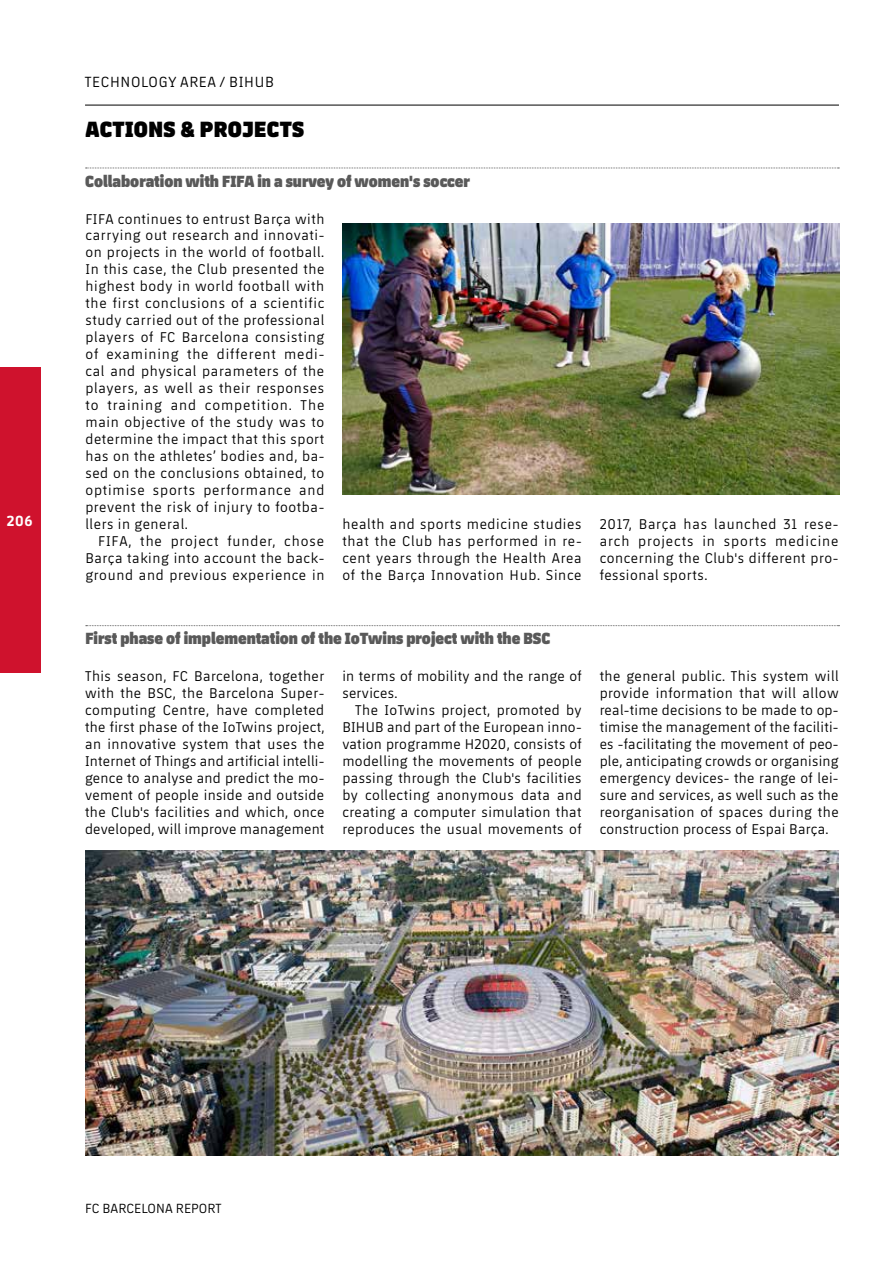
<style>
.page{position:relative;width:893px;height:1263px;background:#fff}
.page>*{position:absolute;margin:0;border:0;box-sizing:border-box;transform-origin:0 0}
.t1{font:800 22.5px "FCBARCELONA";letter-spacing:.02em;color:#000}
.t2{font:800 16.5px "FCBARCELONA";color:#595959}
.t3{font:15px "FCBARCELONA";letter-spacing:.045em;color:#000}
.t4{font:700 15px "FCBARCELONA";color:#fff}
.t5{font:14.4px/17px "FCBARCELONA";letter-spacing:.03em;color:#000;text-align:justify}
.t6{font:13.5px "FCBARCELONA";letter-spacing:.01em;color:#000}
</style>
<div class="page">
<div style="left:0;top:367px;width:40px;height:305px;background:#cf122d"></div>
<img style="left:342px;top:224px;width:497px;height:271px">
<img style="left:85px;top:851px;width:754px;height:305px">
<hr style="left:85px;top:105px;width:754px;height:1px;background:#000">
<svg style="left:86px;top:625px;width:753px;height:1px"></svg>
<svg style="left:86px;top:168px;width:753px;height:1px"></svg>
<p class="t4" style="left:7px;top:510px;width:27px">206</p>
<p class="t3" style="left:85px;top:72px;width:191px">TECHNOLOGY AREA / BIHUB</p>
<h1 class="t1" style="left:86px;top:112px;width:220px">ACTIONS &amp; PROJECTS</h1>
<p class="t2" style="left:85px;top:168px;width:386px">Collaboration with FIFA in a survey of women's soccer</p>
<p class="t5" style="left:85px;top:209px;width:240px">FIFA continues to entrust Barça with carrying out research and innovati&shy;on projects in the world of football.<br>In this case, the Club presented the highest body in world football with the first conclusions of a scientific study carried out of the professional players of FC Barcelona consisting of examining the different medi&shy;cal and physical parameters of the players, as well as their responses to training and competition. The main objective of the study was to determine the impact that this sport has on the athletes’ bodies and, ba&shy;sed on the conclusions obtained, to optimise sports performance and prevent the risk of injury to footba&shy;llers in general.</p>
<p class="t5" style="left:85px;top:531px;width:240px;text-indent:13px">FIFA, the project funder, chose Barça taking into account the back&shy;ground and previous experience in</p>
<p class="t5" style="left:342px;top:515px;width:241px">health and sports medicine studies that the Club has performed in re&shy;cent years through the Health Area of the Barça Innovation Hub. Since</p>
<p class="t5" style="left:600px;top:515px;width:240px">2017, Barça has launched 31 rese&shy;arch projects in sports medicine concerning the Club's different pro&shy;fessional sports.</p>
<p class="t2" style="left:85px;top:626px;width:466px">First phase of implementation of the IoTwins project with the BSC</p>
<p class="t5" style="left:85px;top:667px;width:241px">This season, FC Barcelona, together with the BSC, the Barcelona Super&shy;computing Centre, have completed the first phase of the IoTwins project, an innovative system that uses the Internet of Things and artificial intelli&shy;gence to analyse and predict the mo&shy;vement of people inside and outside the Club's facilities and which, once developed, will improve management</p>
<p class="t5" style="left:342px;top:667px;width:241px">in terms of mobility and the range of services.</p>
<p class="t5" style="left:342px;top:701px;width:241px;text-indent:13px">The IoTwins project, promoted by BIHUB and part of the European inno&shy;vation programme H2020, consists of modelling the movements of people passing through the Club's facilities by collecting anonymous data and creating a computer simulation that reproduces the usual movements of</p>
<p class="t5" style="left:600px;top:667px;width:241px">the general public. This system will provide information that will allow real-time decisions to be made to op&shy;timise the management of the faciliti&shy;es -facilitating the movement of peo&shy;ple, anticipating crowds or organising emergency devices- the range of lei&shy;sure and services, as well such as the reorganisation of spaces during the construction process of Espai Barça.</p>
<p class="t6" style="left:85px;top:1199px;width:138px">FC BARCELONA REPORT</p>
</div>
